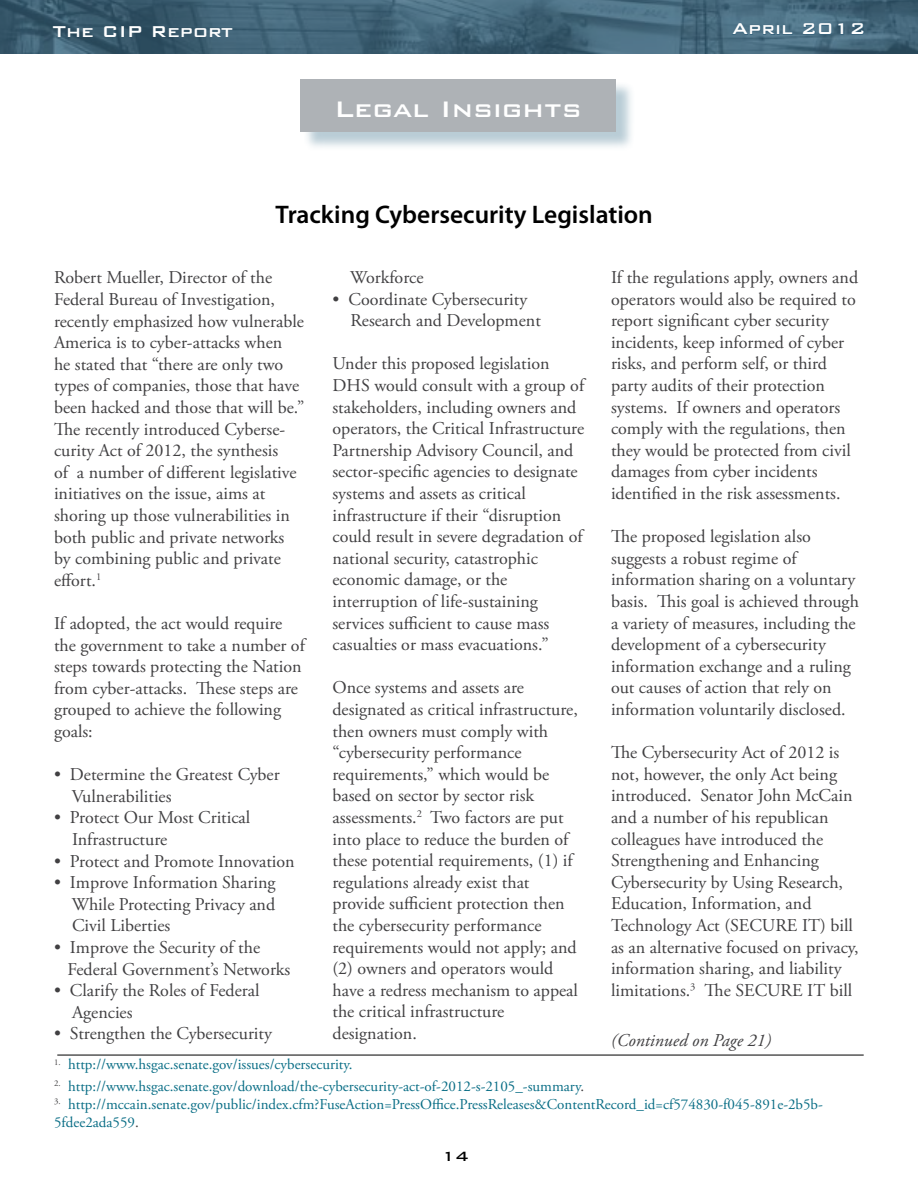
<style>
.page{position:relative;width:918px;height:1188px;background:#fff}
.page>*{position:absolute;margin:0;border:0;box-sizing:border-box;transform-origin:0 0}
.t1{font:500 30px "Bank Gothic BT";color:#fff}
.t2{font:600 25.5px "Myriad Pro";color:#000}
.t3{font:500 21px "Bank Gothic BT";color:#fff}
.t4{font:18px/21.6px "Adobe Garamond Pro";color:#414042}
.t5{font:italic 18px "Adobe Garamond Pro";color:#414042}
.t6{font:500 18px "Bank Gothic BT";color:#000}
.t7{font:15px/18px "Adobe Garamond Pro";color:#0a6e86}
.s1{color:#414042}
</style>
<div class="page">
<img style="left:0;top:0;width:918px;height:54px">
<svg style="left:732px;top:23px;width:61px;height:12px"></svg>
<svg style="left:803px;top:23px;width:29px;height:12px"></svg>
<svg style="left:838px;top:23px;width:6px;height:12px"></svg>
<svg style="left:851px;top:23px;width:13px;height:12px"></svg>
<div style="left:303px;top:82px;width:332px;height:69px;background:#739aad;opacity:.5"></div>
<div style="left:300px;top:79px;width:315px;height:53px;background:#aeb2b6"></div>
<hr style="left:57px;top:1054px;width:807px;height:2px;background:#000">
<p class="t3" style="left:53px;top:20px;width:182px">The CIP Report</p>
<p class="t3" style="left:732px;top:17px;width:135px">April 2012</p>
<h1 class="t1" style="left:334px;top:92px;width:249px">Legal Insights</h1>
<h2 class="t2" style="left:276px;top:198px;width:379px">Tracking Cybersecurity Legislation</h2>
<p class="t4" style="left:54px;top:267px;width:252px">Robert Mueller, Director of the<br>Federal Bureau of Investigation, recently emphasized how vulnerable<br>America is to cyber-attacks when<br>he stated that “there are only two types of companies, those that have been hacked and those that will be.”<br>The recently introduced Cyberse&shy;curity Act of 2012, the synthesis<br>of a number of different legislative initiatives on the issue, aims at shoring up those vulnerabilities in both public and private networks by combining public and private effort.<sup>1</sup></p>
<p class="t4" style="left:54px;top:613px;width:252px">If adopted, the act would require the government to take a number of steps towards protecting the Nation from cyber-attacks. These steps are grouped to achieve the following goals:</p>
<p class="t4" style="left:72px;top:764px;width:210px;text-indent:-18px">• Determine the Greatest Cyber<br>Vulnerabilities</p>
<p class="t4" style="left:72px;top:807px;width:180px;text-indent:-18px">• Protect Our Most Critical<br>Infrastructure</p>
<p class="t4" style="left:54px;top:851px;width:242px">• Protect and Promote Innovation</p>
<p class="t4" style="left:72px;top:872px;width:205px;text-align:justify;text-indent:-18px">• Improve Information Sharing While Protecting Privacy and Civil Liberties</p>
<p class="t4" style="left:68px;top:937px;width:224px;text-indent:-14px">• Improve the Security of the<br>Federal Government’s Networks</p>
<p class="t4" style="left:72px;top:980px;width:189px;text-indent:-18px">• Clarify the Roles of Federal<br>Agencies</p>
<p class="t4" style="left:54px;top:1023px;width:220px">• Strengthen the Cybersecurity</p>
<p class="t4" style="left:350px;top:267px;width:75px">Workforce</p>
<p class="t4" style="left:351px;top:289px;width:192px;text-indent:-18px">• Coordinate Cybersecurity<br>Research and Development</p>
<p class="t4" style="left:333px;top:354px;width:253px">Under this proposed legislation DHS would consult with a group of stakeholders, including owners and operators, the Critical Infrastructure Partnership Advisory Council, and sector-specific agencies to designate systems and assets as critical infrastructure if their “disruption could result in severe degradation of national security, catastrophic economic damage, or the interruption of life-sustaining services sufficient to cause mass casualties or mass evacuations.”</p>
<p class="t4" style="left:333px;top:678px;width:247px">Once systems and assets are designated as critical infrastructure, then owners must comply with “cybersecurity performance requirements,” which would be based on sector by sector risk assessments.<sup>2</sup> Two factors are put into place to reduce the burden of these potential requirements, (1) if regulations already exist that provide sufficient protection then the cybersecurity performance requirements would not apply; and (2) owners and operators would have a redress mechanism to appeal the critical infrastructure designation.</p>
<p class="t4" style="left:611px;top:267px;width:249px">If the regulations apply, owners and operators would also be required to report significant cyber security incidents, keep informed of cyber risks, and perform self, or third party audits of their protection systems. If owners and operators comply with the regulations, then they would be protected from civil damages from cyber incidents identified in the risk assessments.</p>
<p class="t4" style="left:611px;top:526px;width:249px">The proposed legislation also suggests a robust regime of information sharing on a voluntary basis. This goal is achieved through a variety of measures, including the development of a cybersecurity information exchange and a ruling out causes of action that rely on information voluntarily disclosed.</p>
<p class="t4" style="left:611px;top:742px;width:249px">The Cybersecurity Act of 2012 is not, however, the only Act being introduced. Senator John McCain and a number of his republican colleagues have introduced the<br>Strengthening and Enhancing<br>Cybersecurity by Using Research,<br>Education, Information, and<br>Technology Act (SECURE IT) bill as an alternative focused on privacy, information sharing, and liability limitations.<sup>3</sup> The SECURE IT bill</p>
<p class="t5" style="left:611px;top:1030px;width:162px">(Continued on Page 21)</p>
<p class="t7" style="left:54px;top:1056px;width:300px"><sup>1.</sup> http://www.hsgac.senate.gov/issues/cybersecurity.</p>
<p class="t7" style="left:54px;top:1078px;width:532px"><sup>2.</sup> http://www.hsgac.senate.gov/download/the-cybersecurity-act-of-2012-s-2105_-summary<span class="s1">.</span></p>
<p class="t7" style="left:54px;top:1096px;width:770px"><sup>3.</sup> http://mccain.senate.gov/public/index.cfm?FuseAction=PressOffice.PressReleases&amp;ContentRecord_id=cf574830-f045-891e-2b5b-<br>5fdee2ada559<span class="s1">.</span></p>
<p class="t6" style="left:441px;top:1147px;width:29px">14</p>
</div>
